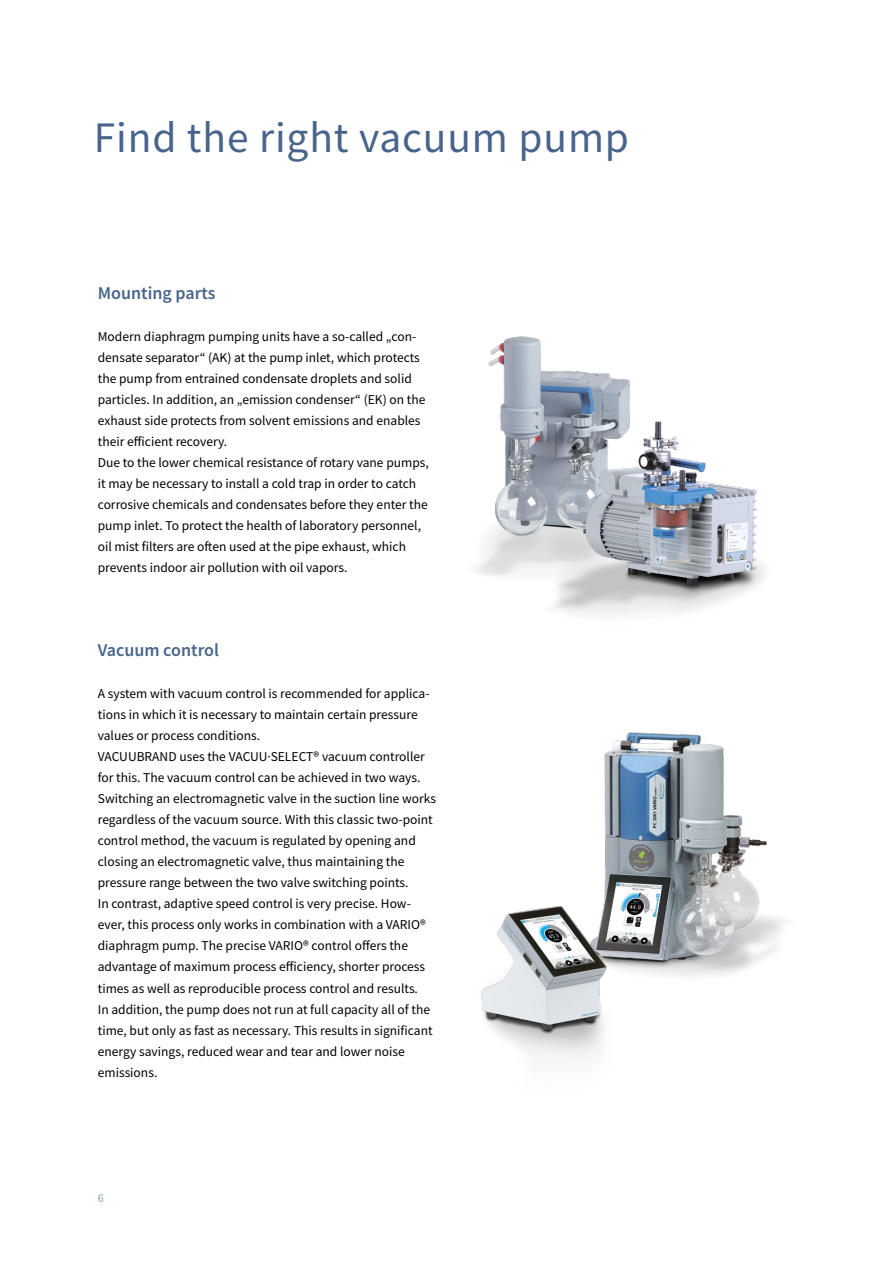
<style>
.page{position:relative;width:893px;height:1263px;background:#fff}
.page>*{position:absolute;margin:0;border:0;box-sizing:border-box;transform-origin:0 0}
.t1{font:43.5px "Source Sans Pro";letter-spacing:.02em;color:#48648b}
.t2{font:600 18px "Source Sans Pro";color:#48648b}
.t3{font:13.5px/21px "Source Sans Pro";color:#000}
.t4{font:12px "Source Sans Pro";color:#82a2c0}
</style>
<div class="page">
<img style="left:475px;top:336px;width:155px;height:240px">
<img style="left:538px;top:415px;width:227px;height:200px">
<img style="left:604px;top:732px;width:180px;height:244px">
<img style="left:481px;top:871px;width:141px;height:187px">
<h1 class="t1" style="left:94px;top:110px;width:537px">Find the right vacuum pump</h1>
<h2 class="t2" style="left:98px;top:281px;width:119px">Mounting parts</h2>
<p class="t3" style="left:98px;top:326px;width:333px">Modern diaphragm pumping units have a so-called „con&shy;densate separator“ (AK) at the pump inlet, which protects the pump from entrained condensate droplets and solid particles. In addition, an „emission condenser“ (EK) on the exhaust side protects from solvent emissions and enables their efficient recovery.<br>Due to the lower chemical resistance of rotary vane pumps, it may be necessary to install a cold trap in order to catch corrosive chemicals and condensates before they enter the pump inlet. To protect the health of laboratory personnel, oil mist filters are often used at the pipe exhaust, which prevents indoor air pollution with oil vapors.</p>
<h2 class="t2" style="left:98px;top:638px;width:123px">Vacuum control</h2>
<p class="t3" style="left:98px;top:683px;width:340px">A system with vacuum control is recommended for applica&shy;tions in which it is necessary to maintain certain pressure values or process conditions.<br>VACUUBRAND uses the VACUU·SELECT® vacuum controller for this. The vacuum control can be achieved in two ways.<br>Switching an electromagnetic valve in the suction line works regardless of the vacuum source. With this classic two-point control method, the vacuum is regulated by opening and closing an electromagnetic valve, thus maintaining the pressure range between the two valve switching points.<br>In contrast, adaptive speed control is very precise. How&shy;ever, this process only works in combination with a VARIO® diaphragm pump. The precise VARIO® control offers the advantage of maximum process efficiency, shorter process times as well as reproducible process control and results.<br>In addition, the pump does not run at full capacity all of the time, but only as fast as necessary. This results in significant energy savings, reduced wear and tear and lower noise emissions.</p>
<p class="t4" style="left:98px;top:1191px;width:7px">6</p>
</div>
